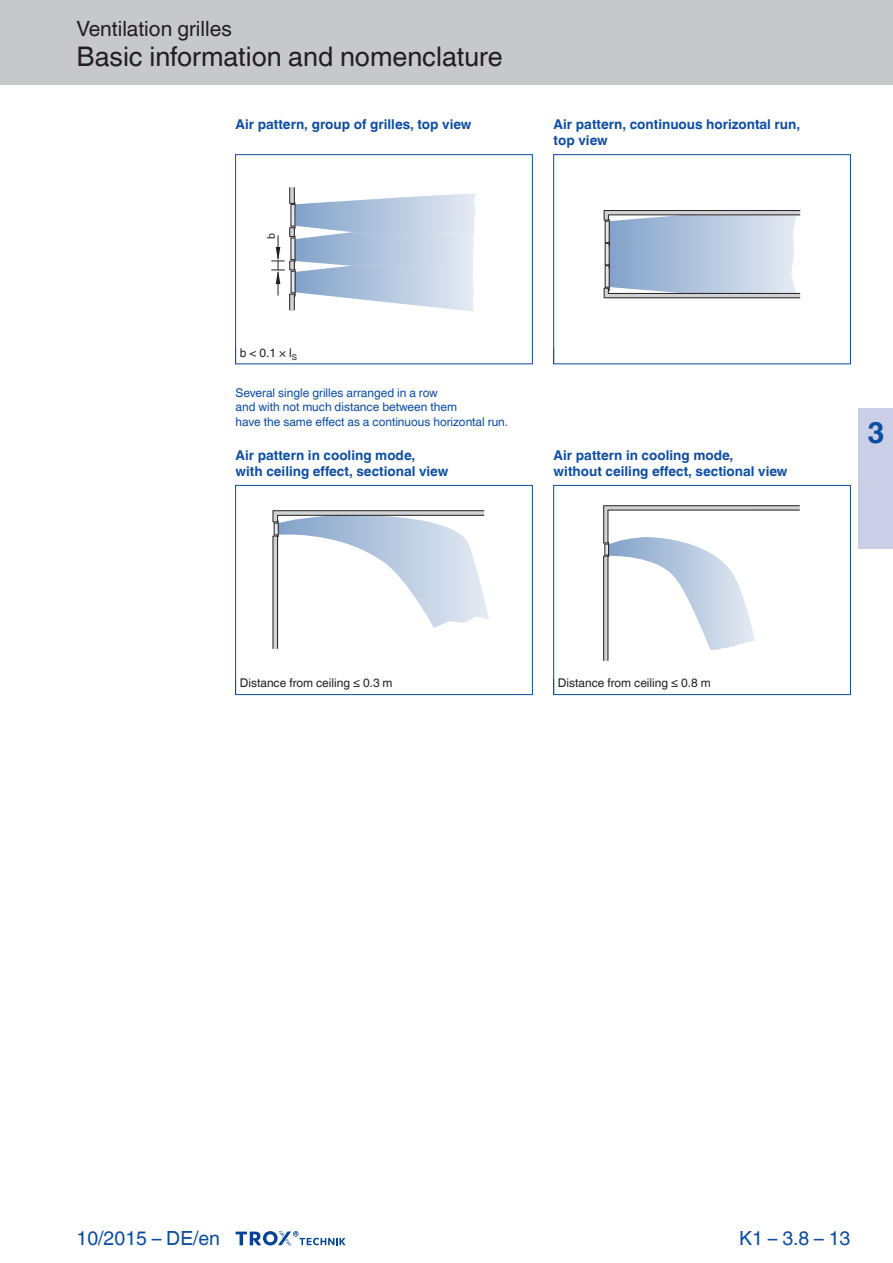
<style>
.page{position:relative;width:893px;height:1263px;background:#fff}
.page>*{position:absolute;margin:0;border:0;box-sizing:border-box;transform-origin:0 0}
.Register-Tab-Ziffern{font:700 30px "TROX Helvetica";color:#0d4da1}
.Navigation_2{font:27px "TROX Helvetica";color:#231f20}
.Navigation_1{font:21px "TROX Helvetica";color:#231f20}
.country{font:19.5px "TROX Helvetica";color:#0d4da1}
.pagina_li-re{font:19.5px "TROX Helvetica";color:#0d4da1}
.Standard_oben_links{font:700 13.5px "TROX Helvetica";color:#0d4da1}
.Standard_oben_links-2{font:12px "TROX Helvetica";color:#0d4da1}
._30_graphic_index{font:12px "TROX Helvetica";color:#231f20}
.Update_OIDs{font:10.5px "TROX Helvetica";color:#1d1d1b}
</style>
<div class="page">
<div style="left:0;top:0;width:893px;height:85px;background:#c7c8ca"></div>
<svg style="left:236px;top:1231px;width:110px;height:15px"></svg>
<div style="left:859px;top:408px;width:34px;height:141px;background:#cacee7"></div>
<svg style="left:271px;top:187px;width:205px;height:125px"></svg>
<svg style="left:604px;top:210px;width:196px;height:88px;background:#b2c1d4"></svg>
<hr style="left:235px;top:154px;width:1px;height:210px;background:#0d4da1">
<hr style="left:532px;top:154px;width:1px;height:210px;background:#0d4da1">
<hr style="left:235px;top:154px;width:297px;height:1px;background:#0d4da1">
<hr style="left:235px;top:363px;width:297px;height:1px;background:#0d4da1">
<hr style="left:553px;top:154px;width:1px;height:210px;background:#0d4da1">
<hr style="left:850px;top:154px;width:1px;height:210px;background:#0d4da1">
<hr style="left:553px;top:154px;width:297px;height:1px;background:#0d4da1">
<hr style="left:553px;top:363px;width:297px;height:1px;background:#0d4da1">
<div style="left:273px;top:536px;width:5px;height:113px;background:#d1d2d4"></div>
<hr style="left:273px;top:536px;width:1px;height:113px;background:#231f20">
<hr style="left:277px;top:536px;width:1px;height:113px;background:#231f20">
<svg style="left:273px;top:510px;width:216px;height:118px"></svg>
<svg style="left:604px;top:650px;width:4px;height:11px"></svg>
<hr style="left:603px;top:556px;width:1px;height:105px;background:#231f20">
<hr style="left:603px;top:505px;width:1px;height:38px;background:#231f20">
<hr style="left:608px;top:556px;width:1px;height:105px;background:#231f20">
<hr style="left:604px;top:505px;width:196px;height:1px;background:#231f20">
<svg style="left:603px;top:506px;width:197px;height:144px"></svg>
<hr style="left:235px;top:485px;width:1px;height:210px;background:#0d4da1">
<hr style="left:532px;top:485px;width:1px;height:210px;background:#0d4da1">
<hr style="left:235px;top:485px;width:297px;height:1px;background:#0d4da1">
<hr style="left:235px;top:694px;width:297px;height:1px;background:#0d4da1">
<hr style="left:553px;top:485px;width:1px;height:210px;background:#0d4da1">
<hr style="left:850px;top:485px;width:1px;height:210px;background:#0d4da1">
<hr style="left:553px;top:485px;width:297px;height:1px;background:#0d4da1">
<hr style="left:553px;top:694px;width:297px;height:1px;background:#0d4da1">
<p class="Navigation_1" style="left:77px;top:17px;width:157px">Ventilation grilles</p>
<p class="Navigation_2" style="left:77px;top:41px;width:428px">Basic information and nomenclature</p>
<p class="Standard_oben_links" style="left:236px;top:116px;width:237px">Air pattern, group of grilles, top view</p>
<p class="Update_OIDs" style="left:265px;top:239px;width:7px;rotate:-90deg">b</p>
<p class="_30_graphic_index" style="left:240px;top:345px;width:59px">b &lt; 0.1 × l<sub>S</sub></p>
<p class="Standard_oben_links-2" style="left:236px;top:386px;width:204px">Several single grilles arranged in a row</p>
<p class="Standard_oben_links-2" style="left:236px;top:400px;width:223px">and with not much distance between them</p>
<p class="Standard_oben_links-2" style="left:236px;top:414px;width:274px">have the same effect as a continuous horizontal run.</p>
<p class="Standard_oben_links" style="left:236px;top:447px;width:181px">Air pattern in cooling mode,</p>
<p class="Standard_oben_links" style="left:236px;top:463px;width:214px">with ceiling effect, sectional view</p>
<p class="Standard_oben_links" style="left:554px;top:116px;width:248px">Air pattern, continuous horizontal run,</p>
<p class="Standard_oben_links" style="left:554px;top:132px;width:56px">top view</p>
<p class="Standard_oben_links" style="left:554px;top:447px;width:181px">Air pattern in cooling mode,</p>
<p class="Standard_oben_links" style="left:554px;top:463px;width:235px">without ceiling effect, sectional view</p>
<p class="Register-Tab-Ziffern" style="left:867px;top:415px;width:19px">3</p>
<p class="_30_graphic_index" style="left:240px;top:676px;width:154px">Distance from ceiling ≤ 0.3 m</p>
<p class="_30_graphic_index" style="left:558px;top:676px;width:154px">Distance from ceiling ≤ 0.8 m</p>
<p class="country" style="left:77px;top:1227px;width:145px">10/2015 – DE/en</p>
<p class="pagina_li-re" style="left:739px;top:1227px;width:113px">K1 – 3.8 – 13</p>
</div>
